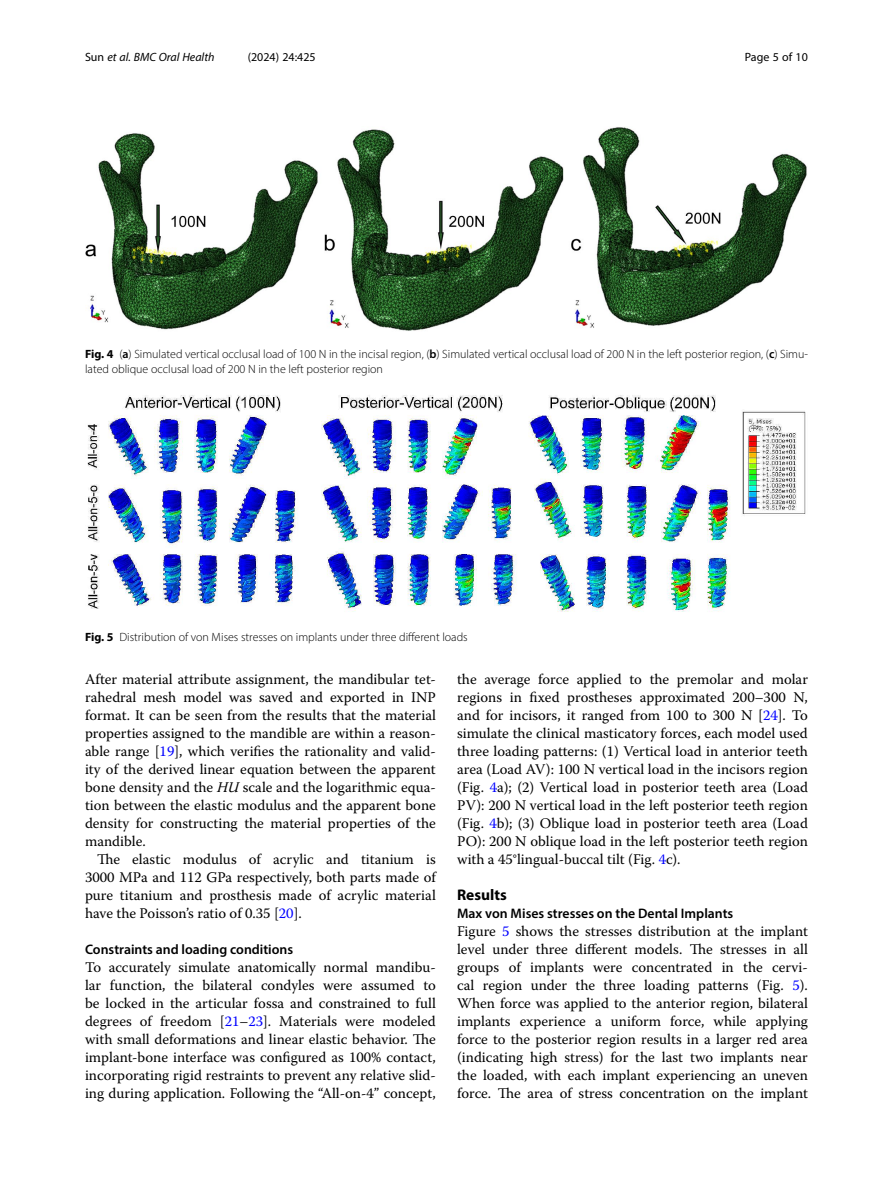
<style>
.page{position:relative;width:893px;height:1191px;background:#fff}
.page>*{position:absolute;margin:0;border:0;box-sizing:border-box;transform-origin:0 0}
.Head_1{font:700 15.45px "Myriad Pro";color:#000}
.Body_Text{font:14.7px/18px "Warnock Pro";color:#000;text-align:justify}
.Body_Text_Indent{font:14.7px/18px "Warnock Pro";color:#000;text-align:justify}
.Head_2_After_1{font:600 13.8px "Myriad Pro";color:#000}
.Head_2{font:600 13.8px "Myriad Pro";color:#000}
.Figure_Caption{font:300 12px/15px "Myriad Pro";color:#000}
.t1{font:italic 12px "Myriad Pro";color:#000}
.t2{font:12px "Myriad Pro";color:#000}
.s1{font-style:normal}
.s2{font-weight:700}
.s3{font-weight:600}
.s4{color:#00f}
.s5{font-style:italic}
</style>
<div class="page">
<img style="left:87px;top:395px;width:719px;height:217px">
<img style="left:85px;top:127px;width:722px;height:204px">
<p class="t1" style="left:85px;top:50px;width:131px"><span class="s1">Sun</span> et al. BMC Oral Health</p>
<p class="t2" style="left:248px;top:50px;width:70px">(2024) 24:425</p>
<p class="t2" style="left:745px;top:50px;width:65px">Page 5 of 10</p>
<p class="Figure_Caption" style="left:85px;top:347px;width:724px"><span class="s2">Fig. 4</span> (<span class="s3">a</span>) Simulated vertical occlusal load of 100 N in the incisal region, (<span class="s3">b</span>) Simulated vertical occlusal load of 200 N in the left posterior region, (<span class="s3">c</span>) Simu&shy;lated oblique occlusal load of 200 N in the left posterior region</p>
<p class="Figure_Caption" style="left:85px;top:629px;width:384px"><span class="s2">Fig. 5</span> Distribution of von Mises stresses on implants under three different loads</p>
<p class="Body_Text" style="left:85px;top:670px;width:352px">After material attribute assignment, the mandibular tet&shy;rahedral mesh model was saved and exported in INP format. It can be seen from the results that the material properties assigned to the mandible are within a reason&shy;able range [<span class="s4">19</span>], which verifies the rationality and valid&shy;ity of the derived linear equation between the apparent bone density and the <span class="s5">HU</span> scale and the logarithmic equa&shy;tion between the elastic modulus and the apparent bone density for constructing the material properties of the mandible.</p>
<p class="Body_Text_Indent" style="left:85px;top:850px;width:352px;text-indent:12px">The elastic modulus of acrylic and titanium is 3000 MPa and 112 GPa respectively, both parts made of pure titanium and prosthesis made of acrylic material have the Poisson’s ratio of 0.35 [<span class="s4">20</span>].</p>
<p class="Head_2" style="left:85px;top:941px;width:210px">Constraints and loading conditions</p>
<p class="Body_Text" style="left:85px;top:958px;width:352px">To accurately simulate anatomically normal mandibu&shy;lar function, the bilateral condyles were assumed to be locked in the articular fossa and constrained to full degrees of freedom [<span class="s4">21</span>–<span class="s4">23</span>]. Materials were modeled with small deformations and linear elastic behavior. The implant-bone interface was configured as 100% contact, incorporating rigid restraints to prevent any relative slid&shy;ing during application. Following the “All-on-4” concept,</p>
<p class="Body_Text" style="left:457px;top:670px;width:352px">the average force applied to the premolar and molar regions in fixed prostheses approximated 200–300 N, and for incisors, it ranged from 100 to 300 N [<span class="s4">24</span>]. To simulate the clinical masticatory forces, each model used three loading patterns: (1) Vertical load in anterior teeth area (Load AV): 100 N vertical load in the incisors region (Fig. <span class="s4">4</span>a); (2) Vertical load in posterior teeth area (Load PV): 200 N vertical load in the left posterior teeth region (Fig. <span class="s4">4</span>b); (3) Oblique load in posterior teeth area (Load PO): 200 N oblique load in the left posterior teeth region with a 45°lingual-buccal tilt (Fig. <span class="s4">4</span>c).</p>
<p class="Head_1" style="left:457px;top:885px;width:51px">Results</p>
<p class="Head_2_After_1" style="left:457px;top:905px;width:278px">Max von Mises stresses on the Dental Implants</p>
<p class="Body_Text" style="left:457px;top:922px;width:352px">Figure <span class="s4">5</span> shows the stresses distribution at the implant level under three different models. The stresses in all groups of implants were concentrated in the cervi&shy;cal region under the three loading patterns (Fig. <span class="s4">5</span>).<br>When force was applied to the anterior region, bilateral implants experience a uniform force, while applying force to the posterior region results in a larger red area (indicating high stress) for the last two implants near the loaded, with each implant experiencing an uneven force. The area of stress concentration on the implant</p>
</div>
